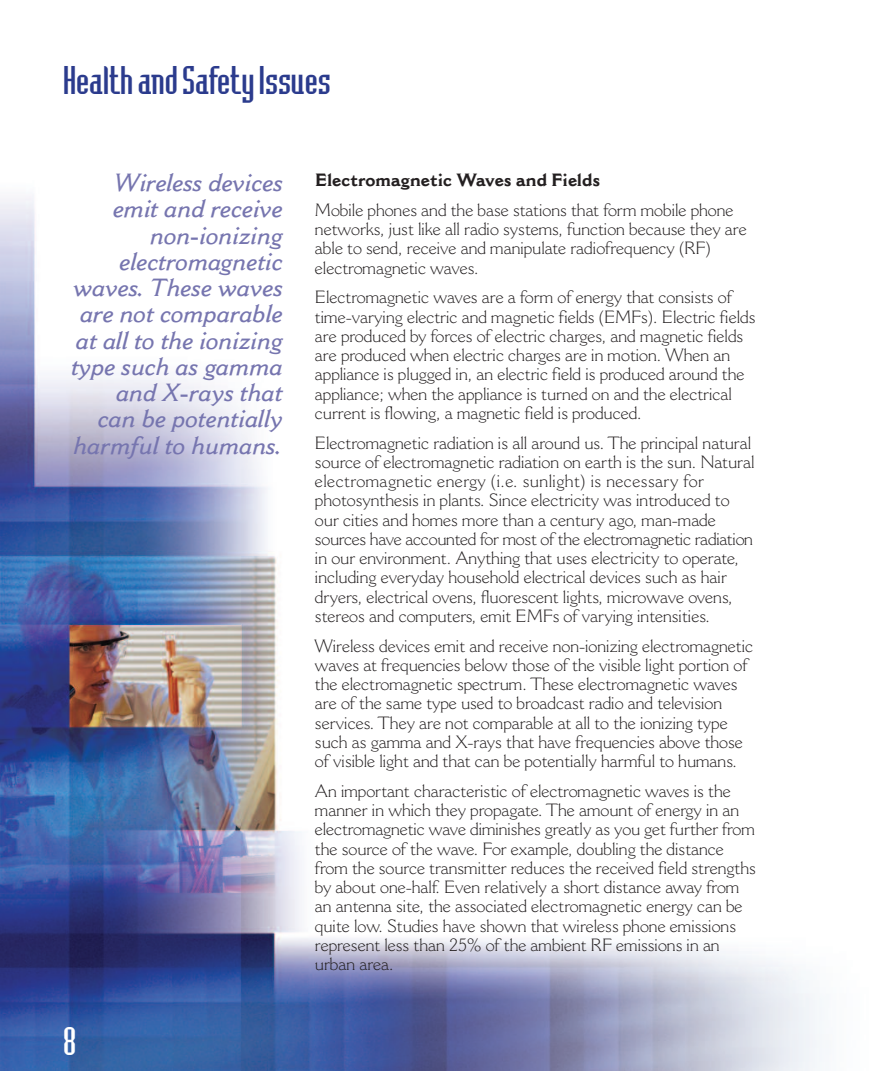
<style>
.page{position:relative;width:882px;height:1071px;background:#fff}
.page>*{position:absolute;margin:0;border:0;box-sizing:border-box;transform-origin:0 0}
.t1{font:42px "Badloc ICG";color:#2b3b8d}
.t2{font:42px "Badloc ICG";color:#fff}
.t3{font:italic 600 24.5px/26.2px "Cantoria";color:#7675af;text-align:right}
.t4{font:300 17.5px/19.2px "Cantoria";color:#231f20}
.t5{font:700 17.5px "Cantoria";color:#231f20}
</style>
<div class="page">
<img style="left:0;top:196px;width:822px;height:875px">
<h1 class="t1" style="left:63px;top:55px;width:269px">HealthandSafetyIssues</h1>
<h2 class="t3" style="left:72px;top:172px;width:213px">Wireless devices emit and receive non-ionizing electromagnetic waves. These waves are not comparable at all to the ionizing type such as gamma and X-rays that<br>can be potentially harmful to humans.</h2>
<p class="t5" style="left:315px;top:174px;width:287px">Electromagnetic Waves and Fields</p>
<p class="t4" style="left:315px;top:202px;width:433px">Mobile phones and the base stations that form mobile phone networks, just like all radio systems, function because they are able to send, receive and manipulate radiofrequency (RF) electromagnetic waves.</p>
<p class="t4" style="left:315px;top:289px;width:442px">Electromagnetic waves are a form of energy that consists of time-varying electric and magnetic fields (EMFs). Electric fields are produced by forces of electric charges, and magnetic fields are produced when electric charges are in motion. When an appliance is plugged in, an electric field is produced around the appliance; when the appliance is turned on and the electrical current is flowing, a magnetic field is produced.</p>
<p class="t4" style="left:315px;top:434px;width:441px">Electromagnetic radiation is all around us. The principal natural source of electromagnetic radiation on earth is the sun. Natural electromagnetic energy (i.e. sunlight) is necessary for photosynthesis in plants. Since electricity was introduced to our cities and homes more than a century ago, man-made sources have accounted for most of the electromagnetic radiation in our environment. Anything that uses electricity to operate, including everyday household electrical devices such as hair dryers, electrical ovens, fluorescent lights, microwave ovens, stereos and computers, emit EMFs of varying intensities.</p>
<p class="t4" style="left:315px;top:637px;width:440px">Wireless devices emit and receive non-ionizing electromagnetic waves at frequencies below those of the visible light portion of the electromagnetic spectrum. These electromagnetic waves are of the same type used to broadcast radio and television services. They are not comparable at all to the ionizing type such as gamma and X-rays that have frequencies above those of visible light and that can be potentially harmful to humans.</p>
<p class="t4" style="left:315px;top:783px;width:442px">An important characteristic of electromagnetic waves is the manner in which they propagate. The amount of energy in an electromagnetic wave diminishes greatly as you get further from the source of the wave. For example, doubling the distance from the source transmitter reduces the received field strengths by about one-half. Even relatively a short distance away from an antenna site, the associated electromagnetic energy can be quite low. Studies have shown that wireless phone emissions represent less than 25% of the ambient RF emissions in an urban area.</p>
<h1 class="t2" style="left:63px;top:1015px;width:15px">8</h1>
</div>
